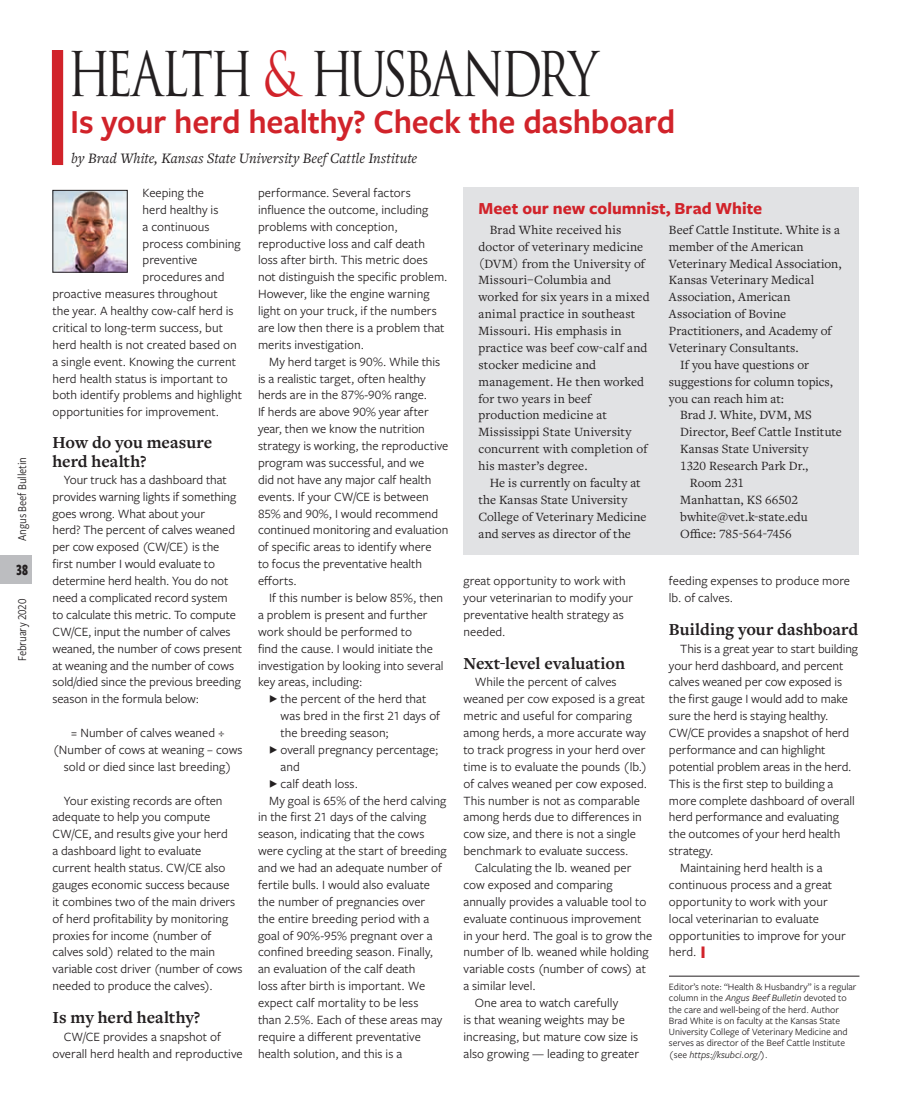
<style>
.page{position:relative;width:912px;height:1114px;background:#fff}
.page>*{position:absolute;margin:0;border:0;box-sizing:border-box;transform-origin:0 0}
.Column_Title{font:60px "Trajan Pro 3";letter-spacing:-.095em;color:#231f20;scale:.76 1}
.column_headline{font:600 35px "Freight Sans Pro";letter-spacing:-.005em;color:#d1232a}
.column_subhead{font:700 17.5px/18.8px "Freight Text Pro";letter-spacing:-.005em;color:#231f20}
.column_sidebar_headl{font:700 17.5px "Freight Sans Pro";color:#d1232a}
.t1{font:700 16.25px "Freight Sans Cmp Pro";color:#231f20;scale:.9 1}
.Col_byline{font:italic 15px "Freight Text Pro";color:#231f20}
.column_body{font:13.12px/16.9px "Freight Sans Pro";color:#231f20}
.column_sidebar_text{font:13.12px/16.9px "Freight Text Pro";letter-spacing:.005em;color:#231f20}
.t2{font:12.5px "Freight Sans Cnd Pro";letter-spacing:-.01em;color:#231f20}
.editor_s_note{font:10px/11.2px "Freight Sans Pro";color:#231f20}
.s1{color:#d1232a}
.s2{font-weight:700;font-size:18.38px;color:#d1232a}
.s3{font-style:italic}
</style>
<div class="page">
<div style="left:52px;top:50px;width:11px;height:115px;background:#d1232a"></div>
<hr style="left:668px;top:976px;width:191px;height:1px;background:#231f20">
<div style="left:463px;top:188px;width:396px;height:367px;background:#e1e2e4"></div>
<img style="left:54px;top:192px;width:71px;height:78px">
<div style="left:0;top:556px;width:32px;height:28px;background:#bcbdc0"></div>
<p class="t2" style="left:14px;top:541px;width:85px;rotate:-90deg">Angus Beef Bulletin</p>
<p class="t1" style="left:16px;top:558px;width:15px">38</p>
<p class="t2" style="left:14px;top:661px;width:64px;rotate:-90deg">February 2020</p>
<p class="Column_Title" style="left:68px;top:33px;width:700px">HEALTH <span class="s1">&amp;</span> HUSBANDRY</p>
<p class="column_headline" style="left:70px;top:97px;width:606px">Is your herd healthy? Check the dashboard</p>
<p class="Col_byline" style="left:71px;top:148px;width:347px">by Brad White, Kansas State University Beef Cattle Institute</p>
<p class="column_body" style="left:142px;top:184px;width:63px">Keeping the</p>
<p class="column_body" style="left:142px;top:201px;width:77px">herd healthy is</p>
<p class="column_body" style="left:142px;top:217px;width:69px">a continuous</p>
<p class="column_body" style="left:142px;top:234px;width:100px">process combining</p>
<p class="column_body" style="left:142px;top:251px;width:56px">preventive</p>
<p class="column_body" style="left:142px;top:268px;width:83px">procedures and</p>
<p class="column_body" style="left:52px;top:285px;width:167px">proactive measures throughout</p>
<p class="column_body" style="left:52px;top:302px;width:182px">the year. A healthy cow-calf herd is</p>
<p class="column_body" style="left:52px;top:319px;width:172px">critical to long-term success, but</p>
<p class="column_body" style="left:52px;top:336px;width:186px">herd health is not created based on</p>
<p class="column_body" style="left:52px;top:352px;width:185px">a single event. Knowing the current</p>
<p class="column_body" style="left:52px;top:369px;width:176px">herd health status is important to</p>
<p class="column_body" style="left:52px;top:386px;width:191px">both identify problems and highlight</p>
<p class="column_body" style="left:52px;top:403px;width:168px">opportunities for improvement.</p>
<p class="column_subhead" style="left:52px;top:433px;width:161px">How do you measure herd health?</p>
<p class="column_body" style="left:52px;top:471px;width:191px;text-indent:11px">Your truck has a dashboard that provides warning lights if something goes wrong. What about your<br>herd? The percent of calves weaned per cow exposed (CW/CE) is the first number I would evaluate to determine herd health. You do not need a complicated record system<br>to calculate this metric. To compute<br>CW/CE, input the number of calves weaned, the number of cows present at weaning and the number of cows sold/died since the previous breeding season in the formula below:</p>
<p class="column_body" style="left:71px;top:724px;width:155px">= Number of calves weaned ÷</p>
<p class="column_body" style="left:53px;top:741px;width:191px;text-align:center">(Number of cows at weaning – cows sold or died since last breeding)</p>
<p class="column_body" style="left:52px;top:791px;width:192px;text-indent:11px">Your existing records are often adequate to help you compute<br>CW/CE, and results give your herd<br>a dashboard light to evaluate current health status. CW/CE also gauges economic success because<br>it combines two of the main drivers of herd profitability by monitoring proxies for income (number of calves sold) related to the main variable cost driver (number of cows needed to produce the calves).</p>
<p class="column_subhead" style="left:52px;top:1008px;width:149px">Is my herd healthy?</p>
<p class="column_body" style="left:52px;top:1027px;width:192px;text-indent:11px">CW/CE provides a snapshot of overall herd health and reproductive</p>
<p class="column_body" style="left:258px;top:184px;width:191px">performance. Several factors influence the outcome, including problems with conception, reproductive loss and calf death loss after birth. This metric does not distinguish the specific problem.<br>However, like the engine warning light on your truck, if the numbers are low then there is a problem that merits investigation.</p>
<p class="column_body" style="left:258px;top:352px;width:192px;text-indent:11px">My herd target is 90%. While this is a realistic target, often healthy herds are in the 87%-90% range.<br>If herds are above 90% year after year, then we know the nutrition strategy is working, the reproductive program was successful, and we<br>did not have any major calf health events. If your CW/CE is between<br>85% and 90%, I would recommend continued monitoring and evaluation of specific areas to identify where<br>to focus the preventative health efforts.</p>
<p class="column_body" style="left:258px;top:589px;width:187px;text-indent:11px">If this number is below 85%, then a problem is present and further work should be performed to<br>find the cause. I would initiate the investigation by looking into several key areas, including:</p>
<p class="column_body" style="left:280px;top:690px;width:161px">the percent of the herd that was bred in the first 21 days of the breeding season;</p>
<p class="column_body" style="left:280px;top:741px;width:159px">overall pregnancy percentage; and</p>
<p class="column_body" style="left:280px;top:774px;width:79px">calf death loss.</p>
<p class="column_body" style="left:258px;top:791px;width:190px;text-indent:11px">My goal is 65% of the herd calving in the first 21 days of the calving season, indicating that the cows were cycling at the start of breeding and we had an adequate number of fertile bulls. I would also evaluate the number of pregnancies over<br>the entire breeding period with a goal of 90%-95% pregnant over a confined breeding season. Finally, an evaluation of the calf death<br>loss after birth is important. We expect calf mortality to be less<br>than 2.5%. Each of these areas may require a different preventative health solution, and this is a</p>
<p class="column_sidebar_headl" style="left:478px;top:197px;width:285px">Meet our new columnist, Brad White</p>
<p class="column_sidebar_text" style="left:478px;top:221px;width:172px;text-indent:11px">Brad White received his doctor of veterinary medicine (DVM) from the University of<br>Missouri–Columbia and worked for six years in a mixed animal practice in southeast<br>Missouri. His emphasis in practice was beef cow-calf and stocker medicine and management. He then worked for two years in beef production medicine at<br>Mississippi State University concurrent with completion of his master’s degree.</p>
<p class="column_sidebar_text" style="left:478px;top:474px;width:169px;text-indent:11px">He is currently on faculty at the Kansas State University<br>College of Veterinary Medicine and serves as director of the</p>
<p class="column_sidebar_text" style="left:668px;top:221px;width:174px">Beef Cattle Institute. White is a member of the American<br>Veterinary Medical Association,<br>Kansas Veterinary Medical<br>Association, American<br>Association of Bovine<br>Practitioners, and Academy of<br>Veterinary Consultants.</p>
<p class="column_sidebar_text" style="left:668px;top:356px;width:166px;text-indent:11px">If you have questions or suggestions for column topics, you can reach him at:</p>
<p class="column_sidebar_text" style="left:680px;top:406px;width:133px">Brad J. White, DVM, MS</p>
<p class="column_sidebar_text" style="left:680px;top:423px;width:163px">Director, Beef Cattle Institute</p>
<p class="column_sidebar_text" style="left:680px;top:440px;width:130px">Kansas State University</p>
<p class="column_sidebar_text" style="left:689px;top:457px;width:120px;text-indent:-10px">1320 Research Park Dr.,<br>Room 231</p>
<p class="column_sidebar_text" style="left:680px;top:491px;width:119px">Manhattan, KS 66502</p>
<p class="column_sidebar_text" style="left:680px;top:508px;width:129px">bwhite@vet.k-state.edu</p>
<p class="column_sidebar_text" style="left:680px;top:524px;width:113px">Office: 785-564-7456</p>
<p class="column_body" style="left:668px;top:572px;width:183px">feeding expenses to produce more lb. of calves.</p>
<p class="column_subhead" style="left:668px;top:619px;width:191px">Building your dashboard</p>
<p class="column_body" style="left:668px;top:639px;width:191px;text-indent:11px">This is a great year to start building your herd dashboard, and percent calves weaned per cow exposed is the first gauge I would add to make sure the herd is staying healthy.<br>CW/CE provides a snapshot of herd performance and can highlight potential problem areas in the herd.<br>This is the first step to building a more complete dashboard of overall herd performance and evaluating the outcomes of your herd health strategy.</p>
<p class="column_body" style="left:668px;top:859px;width:178px;text-indent:11px">Maintaining herd health is a continuous process and a great opportunity to work with your local veterinarian to evaluate opportunities to improve for your herd. <span class="s2">I</span></p>
<p class="editor_s_note" style="left:668px;top:981px;width:189px">Editor’s note: “Health &amp; Husbandry” is a regular column in the <span class="s3">Angus Beef Bulletin</span> devoted to the care and well-being of the herd. Author Brad White is on faculty at the Kansas State University College of Veterinary Medicine and serves as director of the Beef Cattle Institute (see <span class="s3">https://ksubci.org/</span>).</p>
<p class="column_body" style="left:463px;top:572px;width:171px">great opportunity to work with your veterinarian to modify your preventative health strategy as needed.</p>
<p class="column_subhead" style="left:463px;top:653px;width:163px">Next-level evaluation</p>
<p class="column_body" style="left:463px;top:673px;width:185px;text-indent:11px">While the percent of calves weaned per cow exposed is a great metric and useful for comparing among herds, a more accurate way to track progress in your herd over time is to evaluate the pounds (lb.) of calves weaned per cow exposed.<br>This number is not as comparable among herds due to differences in cow size, and there is not a single benchmark to evaluate success.</p>
<p class="column_body" style="left:463px;top:859px;width:190px;text-indent:11px">Calculating the lb. weaned per cow exposed and comparing annually provides a valuable tool to evaluate continuous improvement in your herd. The goal is to grow the number of lb. weaned while holding variable costs (number of cows) at a similar level.</p>
<p class="column_body" style="left:463px;top:994px;width:177px;text-indent:11px">One area to watch carefully<br>is that weaning weights may be increasing, but mature cow size is also growing — leading to greater</p>
</div>
